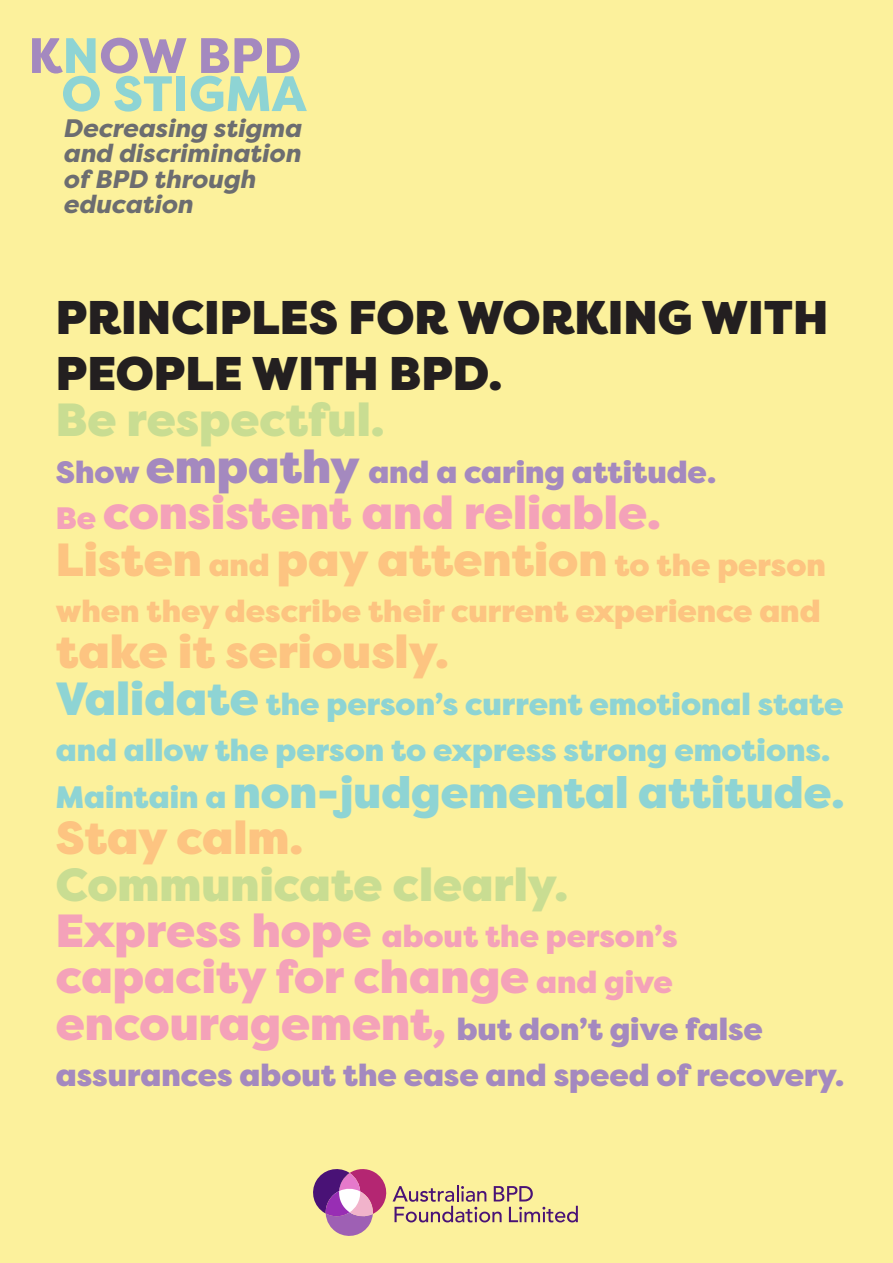
<style>
.page{position:relative;width:893px;height:1263px;background:#fcf19c}
.page>*{position:absolute;margin:0;border:0;box-sizing:border-box;transform-origin:0 0}
.t1{font:900 47.25px/56.1px "Filson Pro";color:#231f20}
.t2{font:900 46.35px/46.3px "Filson Pro";color:#f4a2b9}
.t3{font:900 46.35px/46.3px "Filson Pro";color:#c9dd92}
.t4{font:900 46.35px "Filson Pro";color:#fdc481}
.t5{font:900 44.25px "Filson Pro";color:#8ed4d4}
.t6{font:900 30.9px/46.3px "Filson Pro";color:#a489bf}
.t7{font:900 30.9px/46.3px "Filson Pro";color:#8ed4d4}
.t8{font:900 30.9px "Filson Pro";color:#fdc481}
.t9{font:900 30.9px "Filson Pro";color:#f4a2b9}
.t10{font:italic 800 25.35px/25.3px "Filson Pro";color:#6c6d70}
.s1{font-size:46.35px}
.s2{font-size:30.9px}
.s3{color:#fdc481}
.s4{font-size:30.9px;color:#fdc481}
.s5{font-size:46.35px;color:#f4a2b9}
</style>
<div class="page">
<svg style="left:313px;top:1169px;width:265px;height:67px"></svg>
<svg style="left:32px;top:38px;width:275px;height:74px"></svg>
<p class="t10" style="left:63px;top:116px;width:240px">Decreasing stigma and discrimination of BPD through education</p>
<p class="t1" style="left:56px;top:290px;width:774px">PRINCIPLES FOR WORKING WITH<br>PEOPLE WITH BPD.</p>
<p class="t3" style="left:56px;top:398px;width:330px">Be respectful.</p>
<p class="t6" style="left:56px;top:449px;width:662px">Show <span class="s1">empathy</span> and a caring attitude.</p>
<p class="t2" style="left:56px;top:491px;width:772px"><span class="s2">Be</span> consistent and reliable.<br><span class="s3">Listen</span> <span class="s4">and</span> <span class="s3">pay attention</span> <span class="s4">to the person</span></p>
<p class="t8" style="left:56px;top:592px;width:766px">when they describe their current experience and</p>
<p class="t4" style="left:56px;top:623px;width:395px">take it seriously.</p>
<p class="t7" style="left:56px;top:681px;width:789px"><span class="s1">Validate</span> the person’s current emotional state and allow the person to express strong emotions.</p>
<p class="t5" style="left:56px;top:764px;width:790px"><span class="s2">Maintain a</span> non-judgemental attitude.</p>
<p class="t3" style="left:56px;top:816px;width:514px"><span class="s3">Stay calm.<br></span>Communicate clearly.</p>
<p class="t9" style="left:56px;top:917px;width:623px"><span class="s1">Express hope</span> about the person’s</p>
<p class="t2" style="left:56px;top:955px;width:618px">capacity for change <span class="s2">and give</span></p>
<p class="t6" style="left:56px;top:1006px;width:790px"><span class="s5">encouragement,</span> but don’t give false assurances about the ease and speed of recovery.</p>
</div>
